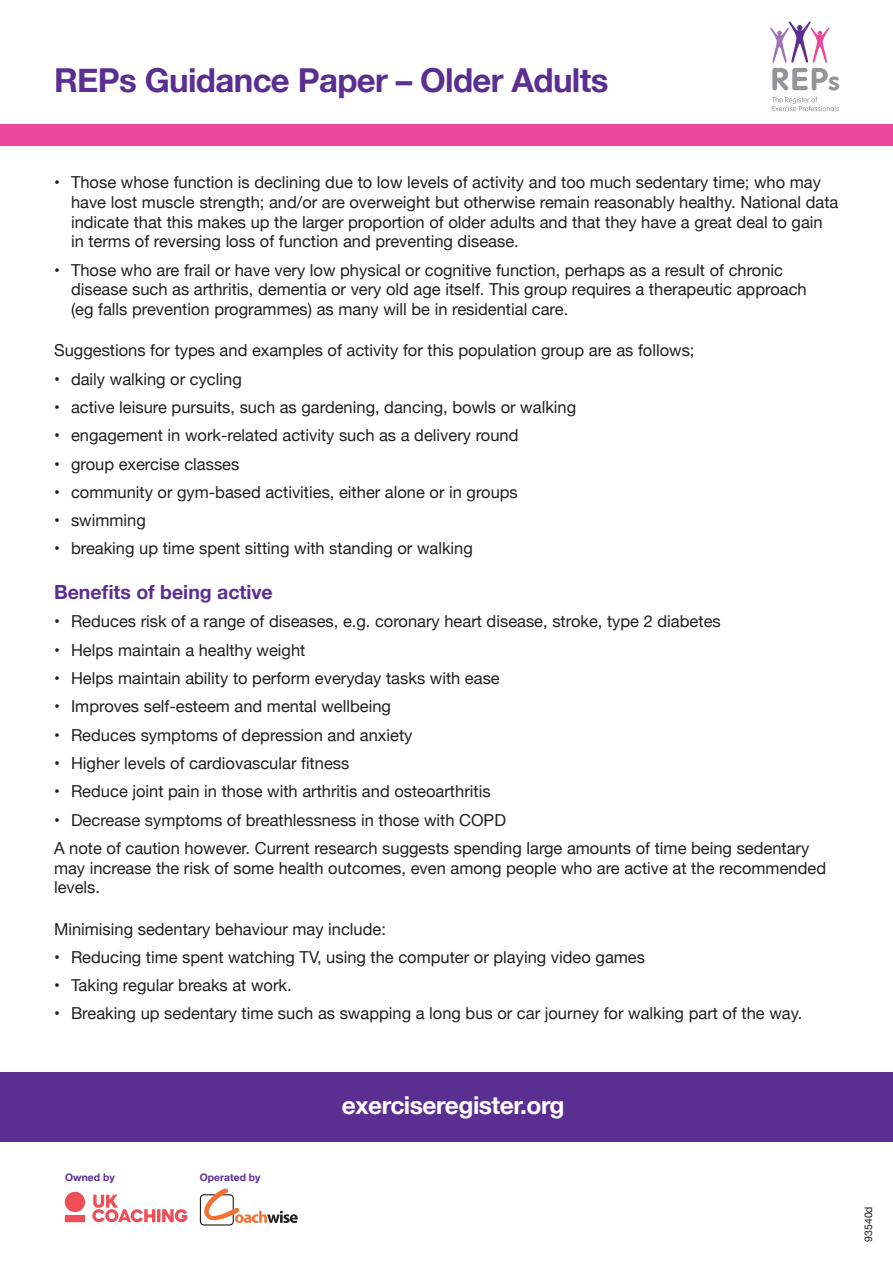
<style>
.page{position:relative;width:893px;height:1263px;background:#fff}
.page>*{position:absolute;margin:0;border:0;box-sizing:border-box;transform-origin:0 0}
.t1{font:700 33px "Helvetica Neue";letter-spacing:-.02em;color:#5b2e91}
.t2{font:700 24.6px "Helvetica Neue";letter-spacing:-.02em;color:#fff}
.t3{font:700 19.5px "Helvetica Neue";color:#5b2e91}
.t4{font:16.5px/19.8px "Helvetica Neue";color:#231f20}
.t5{font:10.5px "Helvetica Neue";color:#231f20}
.t6{font:700 10.35px "Helvetica Neue";color:#5b2e91}
</style>
<div class="page">
<div style="left:0;top:124px;width:893px;height:22px;background:#ed4799"></div>
<svg style="left:772px;top:97px;width:67px;height:14px"></svg>
<svg style="left:770px;top:21px;width:69px;height:70px"></svg>
<div style="left:0;top:1073px;width:893px;height:69px;background:#5b2e91"></div>
<svg style="left:92px;top:1195px;width:95px;height:27px"></svg>
<div style="left:65px;top:1215px;width:20px;height:7px;background:#ef4d58"></div>
<div style="left:65px;top:1192px;width:20px;height:20px;background:#ef4d58;border-radius:50%"></div>
<svg style="left:200px;top:1188px;width:98px;height:37px"></svg>
<h1 class="t1" style="left:54px;top:54px;width:556px">REPs Guidance Paper – Older Adults</h1>
<p class="t4" style="left:71px;top:173px;width:769px;text-indent:-17px">• Those whose function is declining due to low levels of activity and too much sedentary time; who may have lost muscle strength; and/or are overweight but otherwise remain reasonably healthy. National data indicate that this makes up the larger proportion of older adults and that they have a great deal to gain in terms of reversing loss of function and preventing disease.</p>
<p class="t4" style="left:71px;top:261px;width:737px;text-indent:-17px">• Those who are frail or have very low physical or cognitive function, perhaps as a result of chronic disease such as arthritis, dementia or very old age itself. This group requires a therapeutic approach (eg falls prevention programmes) as many will be in residential care.</p>
<p class="t4" style="left:54px;top:341px;width:642px">Suggestions for types and examples of activity for this population group are as follows;</p>
<p class="t4" style="left:54px;top:370px;width:189px">• daily walking or cycling</p>
<p class="t4" style="left:54px;top:398px;width:524px">• active leisure pursuits, such as gardening, dancing, bowls or walking</p>
<p class="t4" style="left:54px;top:426px;width:466px">• engagement in work-related activity such as a delivery round</p>
<p class="t4" style="left:54px;top:455px;width:187px">• group exercise classes</p>
<p class="t4" style="left:54px;top:483px;width:465px">• community or gym-based activities, either alone or in groups</p>
<p class="t4" style="left:54px;top:511px;width:93px">• swimming</p>
<p class="t4" style="left:54px;top:540px;width:420px">• breaking up time spent sitting with standing or walking</p>
<p class="t3" style="left:54px;top:577px;width:220px">Benefits of being active</p>
<p class="t4" style="left:54px;top:613px;width:668px">• Reduces risk of a range of diseases, e.g. coronary heart disease, stroke, type 2 diabetes</p>
<p class="t4" style="left:54px;top:641px;width:253px">• Helps maintain a healthy weight</p>
<p class="t4" style="left:54px;top:669px;width:447px">• Helps maintain ability to perform everyday tasks with ease</p>
<p class="t4" style="left:54px;top:697px;width:338px">• Improves self-esteem and mental wellbeing</p>
<p class="t4" style="left:54px;top:726px;width:360px">• Reduces symptoms of depression and anxiety</p>
<p class="t4" style="left:54px;top:754px;width:297px">• Higher levels of cardiovascular fitness</p>
<p class="t4" style="left:54px;top:782px;width:438px">• Reduce joint pain in those with arthritis and osteoarthritis</p>
<p class="t4" style="left:54px;top:806px;width:757px;line-height:28.3px">• Decrease symptoms of breathlessness in those with COPD<br>A note of caution however. Current research suggests spending large amounts of time being sedentary</p>
<p class="t4" style="left:54px;top:859px;width:774px">may increase the risk of some health outcomes, even among people who are active at the recommended levels.</p>
<p class="t4" style="left:54px;top:920px;width:333px">Minimising sedentary behaviour may include:</p>
<p class="t4" style="left:54px;top:948px;width:592px">• Reducing time spent watching TV, using the computer or playing video games</p>
<p class="t4" style="left:54px;top:976px;width:239px">• Taking regular breaks at work.</p>
<p class="t4" style="left:54px;top:1004px;width:750px">• Breaking up sedentary time such as swapping a long bus or car journey for walking part of the way.</p>
<p class="t6" style="left:65px;top:1169px;width:51px">Owned by</p>
<p class="t6" style="left:200px;top:1169px;width:62px">Operated by</p>
<h2 class="t2" style="left:342px;top:1086px;width:224px">exerciseregister.org</h2>
<p class="t5" style="left:861px;top:1242px;width:37px;rotate:-90deg">93540d</p>
</div>
